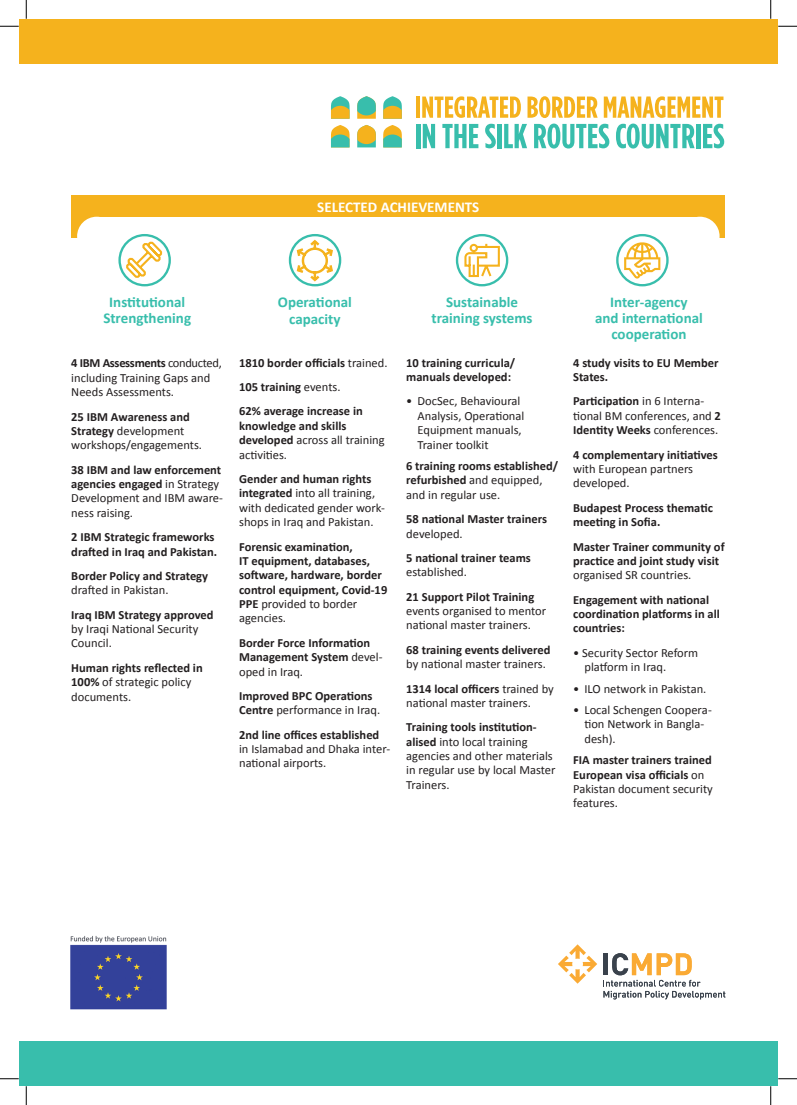
<style>
.page{position:relative;width:797px;height:1105px;background:#fff}
.page>*{position:absolute;margin:0;border:0;box-sizing:border-box;transform-origin:0 0}
.t1{font:700 15px/16.2px "Calibri";color:#38beac;text-align:center}
.t2{font:700 15px "Calibri";color:#fff}
.t3{font:12.5px/14.4px "Calibri";color:#231f20}
.t4{font:700 12.5px/14.4px "Calibri";color:#231f20}
.s1{font-weight:700}
.s2{font-weight:400}
</style>
<div class="page">
<hr style="left:416px;top:97px;width:4px;height:21px;background:#f5b21d">
<svg style="left:422px;top:96px;width:99px;height:22px"></svg>
<svg style="left:527px;top:96px;width:70px;height:22px"></svg>
<svg style="left:603px;top:96px;width:120px;height:22px"></svg>
<hr style="left:416px;top:124px;width:4px;height:24px;background:#38beac">
<svg style="left:423px;top:124px;width:12px;height:24px"></svg>
<svg style="left:442px;top:124px;width:36px;height:24px"></svg>
<svg style="left:485px;top:124px;width:11px;height:24px"></svg>
<hr style="left:497px;top:124px;width:4px;height:24px;background:#38beac">
<svg style="left:504px;top:124px;width:23px;height:24px"></svg>
<svg style="left:534px;top:124px;width:75px;height:25px"></svg>
<svg style="left:616px;top:124px;width:78px;height:25px"></svg>
<hr style="left:696px;top:124px;width:4px;height:24px;background:#38beac">
<svg style="left:703px;top:124px;width:21px;height:24px"></svg>
<svg style="left:357px;top:96px;width:19px;height:23px"></svg>
<svg style="left:357px;top:125px;width:19px;height:22px"></svg>
<svg style="left:331px;top:96px;width:18px;height:23px"></svg>
<svg style="left:331px;top:125px;width:18px;height:22px"></svg>
<svg style="left:383px;top:96px;width:19px;height:23px"></svg>
<svg style="left:383px;top:125px;width:19px;height:22px"></svg>
<img style="left:70px;top:936px;width:97px;height:74px">
<svg style="left:603px;top:953px;width:122px;height:46px"></svg>
<svg style="left:558px;top:944px;width:39px;height:40px"></svg>
<div style="left:19px;top:1041px;width:758px;height:45px;background:#38beac"></div>
<div style="left:19px;top:19px;width:758px;height:45px;background:#f5b21d"></div>
<div style="left:118px;top:234px;width:53px;height:52px;border:2px solid #38beac;border-radius:50%"></div>
<svg style="left:124px;top:239px;width:40px;height:41px"></svg>
<div style="left:289px;top:234px;width:52px;height:52px;border:2px solid #38beac;border-radius:50%"></div>
<svg style="left:295px;top:238px;width:40px;height:45px"></svg>
<div style="left:456px;top:234px;width:52px;height:52px;border:2px solid #38beac;border-radius:50%"></div>
<svg style="left:463px;top:242px;width:38px;height:37px"></svg>
<div style="left:616px;top:234px;width:52px;height:52px;border:2px solid #38beac;border-radius:50%"></div>
<svg style="left:624px;top:241px;width:36px;height:38px"></svg>
<div style="left:72px;top:195px;width:653px;height:22px;background:#f5b21d"></div>
<div style="left:72px;top:217px;width:25px;height:21px;background:#f5b21d"></div>
<div style="left:77px;top:217px;width:39px;height:39px;background:#fff;border-radius:50%"></div>
<div style="left:699px;top:217px;width:26px;height:21px;background:#f5b21d"></div>
<div style="left:680px;top:217px;width:39px;height:39px;background:#fff;border-radius:50%"></div>
<svg style="left:0;top:25px;width:19px;height:2px"></svg>
<svg style="left:778px;top:25px;width:19px;height:2px"></svg>
<svg style="left:0;top:1078px;width:19px;height:1px"></svg>
<svg style="left:778px;top:1078px;width:19px;height:1px"></svg>
<svg style="left:25px;top:0;width:2px;height:19px"></svg>
<svg style="left:25px;top:1086px;width:2px;height:19px"></svg>
<svg style="left:770px;top:0;width:1px;height:19px"></svg>
<svg style="left:770px;top:1086px;width:1px;height:19px"></svg>
<p class="t2" style="left:317px;top:197px;width:164px">SELECTED ACHIEVEMENTS</p>
<p class="t1" style="left:103px;top:293px;width:89px">Institutional<br>Strengthening</p>
<p class="t1" style="left:278px;top:292px;width:76px;line-height:17.5px">Operational capacity</p>
<p class="t1" style="left:431px;top:293px;width:102px">Sustainable training systems</p>
<p class="t1" style="left:595px;top:293px;width:109px">Inter-agency<br>and international cooperation</p>
<p class="t4" style="left:573px;top:355px;width:147px">4 study visits to EU Member<br>States.</p>
<p class="t3" style="left:573px;top:394px;width:149px"><span class="s1">Participation</span> in 6 Interna&shy;tional BM conferences, and <span class="s1">2<br>Identity Weeks</span> conferences.</p>
<p class="t3" style="left:573px;top:447px;width:146px"><span class="s1">4 complementary initiatives </span>with European partners developed.</p>
<p class="t4" style="left:573px;top:500px;width:141px">Budapest Process thematic meeting in Sofia.</p>
<p class="t4" style="left:573px;top:539px;width:153px">Master Trainer community of practice and joint study visit <span class="s2">organised SR countries.</span></p>
<p class="t4" style="left:573px;top:592px;width:148px">Engagement with national coordination platforms in all countries:</p>
<p class="t3" style="left:584px;top:645px;width:115px;text-indent:-11px">• Security Sector Reform platform in Iraq.</p>
<p class="t3" style="left:573px;top:681px;width:135px">• ILO network in Pakistan.</p>
<p class="t3" style="left:584px;top:702px;width:129px;text-indent:-11px">• Local Schengen Coopera&shy;tion Network in Bangla&shy;desh).</p>
<p class="t4" style="left:573px;top:752px;width:141px">FIA master trainers trained<br>European visa officials <span class="s2">on<br>Pakistan document security features.</span></p>
<p class="t4" style="left:406px;top:355px;width:110px">10 training curricula/ manuals developed:</p>
<p class="t3" style="left:417px;top:394px;width:108px;text-indent:-11px">• DocSec, Behavioural<br>Analysis, Operational<br>Equipment manuals,<br>Trainer toolkit</p>
<p class="t4" style="left:406px;top:458px;width:153px">6 training rooms established/ refurbished <span class="s2">and equipped, and in regular use.</span></p>
<p class="t4" style="left:406px;top:511px;width:142px">58 national Master trainers <span class="s2">developed.</span></p>
<p class="t4" style="left:406px;top:550px;width:126px">5 national trainer teams <span class="s2">established.</span></p>
<p class="t3" style="left:406px;top:589px;width:141px"><span class="s1">21 Support Pilot Training </span>events organised to mentor national master trainers.</p>
<p class="t4" style="left:406px;top:642px;width:146px">68 training events delivered <span class="s2">by national master trainers.</span></p>
<p class="t3" style="left:406px;top:681px;width:149px"><span class="s1">1314 local officers</span> trained by national master trainers.</p>
<p class="t3" style="left:406px;top:719px;width:151px"><span class="s1">Training tools institution&shy;alised</span> into local training agencies and other materials in regular use by local Master<br>Trainers.</p>
<p class="t4" style="left:239px;top:355px;width:150px">1810 border officials <span class="s2">trained.</span></p>
<p class="t4" style="left:239px;top:379px;width:103px">105 training <span class="s2">events.</span></p>
<p class="t4" style="left:239px;top:404px;width:147px">62% average increase in knowledge and skills developed <span class="s2">across all training activities.</span></p>
<p class="t3" style="left:239px;top:471px;width:147px"><span class="s1">Gender and human rights integrated</span> into all training, with dedicated gender work&shy;shops in Iraq and Pakistan.</p>
<p class="t4" style="left:239px;top:539px;width:150px">Forensic examination,<br>IT equipment, databases, software, hardware, border control equipment, Covid-19<br>PPE <span class="s2">provided to border agencies.</span></p>
<p class="t4" style="left:239px;top:635px;width:145px">Border Force Information<br>Management System <span class="s2">devel&shy;oped in Iraq.</span></p>
<p class="t4" style="left:239px;top:688px;width:142px">Improved BPC Operations<br>Centre <span class="s2">performance in Iraq.</span></p>
<p class="t3" style="left:239px;top:727px;width:152px"><span class="s1">2nd line offices established </span>in Islamabad and Dhaka inter&shy;national airports.</p>
<p class="t3" style="left:71px;top:355px;width:152px"><span class="s1">4 IBM Assessments</span> conducted, including Training Gaps and<br>Needs Assessments.</p>
<p class="t3" style="left:71px;top:409px;width:132px"><span class="s1">25 IBM Awareness and<br>Strategy</span> development workshops/engagements.</p>
<p class="t3" style="left:71px;top:462px;width:153px"><span class="s1">38 IBM and law enforcement agencies engaged</span> in Strategy<br>Development and IBM aware&shy;ness raising.</p>
<p class="t4" style="left:71px;top:529px;width:147px">2 IBM Strategic frameworks drafted in Iraq and Pakistan.</p>
<p class="t4" style="left:71px;top:568px;width:138px">Border Policy and Strategy <span class="s2">drafted in Pakistan.</span></p>
<p class="t3" style="left:71px;top:607px;width:144px"><span class="s1">Iraq IBM Strategy approved </span>by Iraqi National Security<br>Council.</p>
<p class="t3" style="left:71px;top:660px;width:133px"><span class="s1">Human rights reflected in<br>100%</span> of strategic policy documents.</p>
</div>
